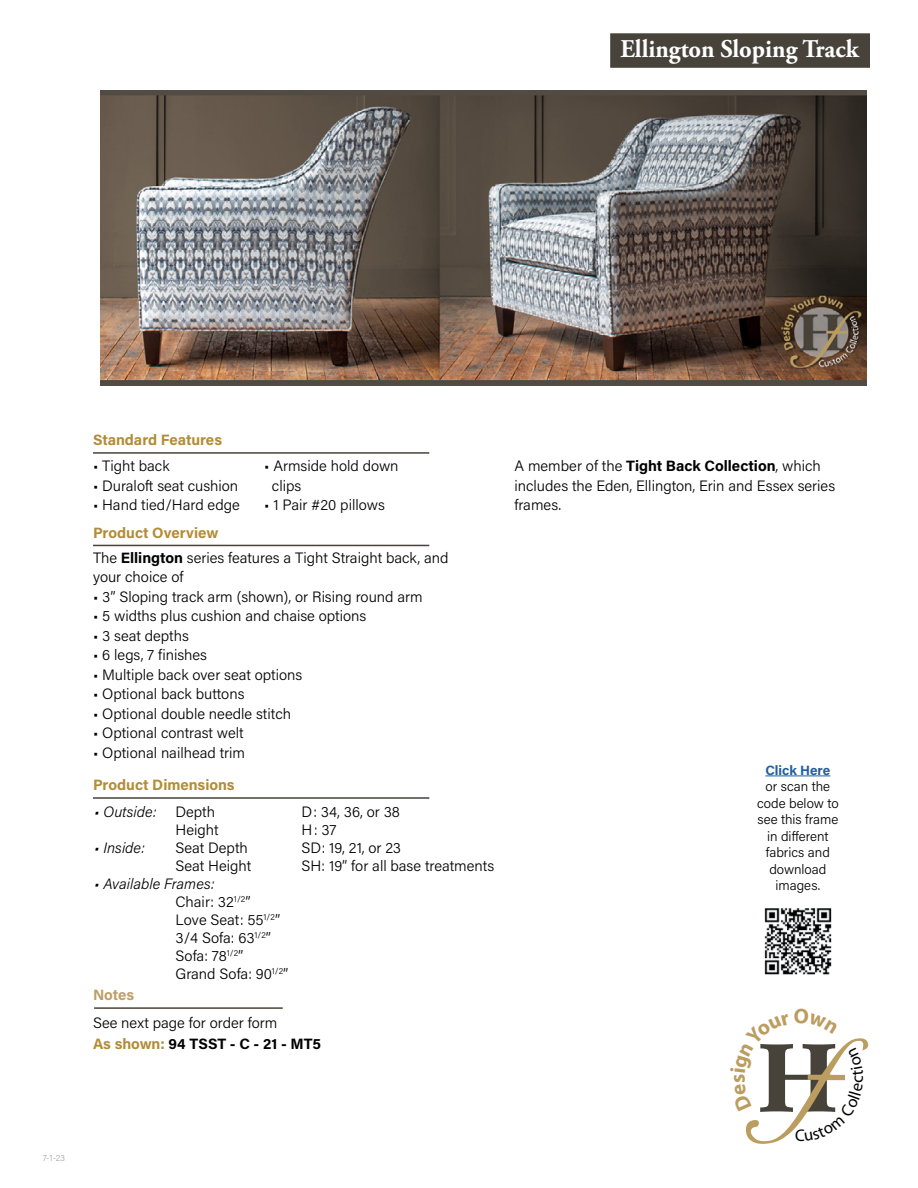
<style>
.page{position:relative;width:918px;height:1188px;background:#fff}
.page>*{position:absolute;margin:0;border:0;box-sizing:border-box;transform-origin:0 0}
.t1{font:700 25.5px "Adobe Garamond Pro";color:#fff;scale:.96 1}
.t2{font:16.8px "Myriad Pro";color:#000}
.t3{font:300 15px/18px "Acumin Pro";color:#000}
.t4{font:700 15px "Acumin Pro";color:#b28c37}
.t5{font:italic 300 15px "Acumin Pro";color:#000}
.t6{font:700 15px "Acumin Pro";letter-spacing:-.005em;color:#bca066}
.t7{font:300 13.5px/16.5px "Acumin Pro";color:#000;text-align:center}
.t8{font:700 13.5px "Acumin Pro";color:#215e9e}
.t9{font:200 9px "Acumin Pro";color:#919396}
.s1{font-weight:700;color:#b28c37}
.s2{font-weight:700}
.s3{font-style:italic}
</style>
<div class="page">
<div style="left:610px;top:33px;width:260px;height:35px;background:#48433a"></div>
<img style="left:100px;top:90px;width:766px;height:295px">
<hr style="left:93px;top:452px;width:336px;height:2px;background:#48433a">
<hr style="left:94px;top:1007px;width:189px;height:2px;background:#48433a">
<hr style="left:93px;top:797px;width:336px;height:2px;background:#48433a">
<hr style="left:93px;top:545px;width:336px;height:1px;background:#48433a">
<hr style="left:765px;top:776px;width:65px;height:1px;background:#215e9e">
<img style="left:764px;top:908px;width:68px;height:67px">
<svg style="left:745px;top:1038px;width:124px;height:106px"></svg>
<h1 class="t1" style="left:620px;top:35px;width:250px">Ellington Sloping Track</h1>
<p class="t4" style="left:93px;top:429px;width:131px">Standard Features</p>
<p class="t3" style="left:93px;top:457px;width:78px">• Tight back</p>
<p class="t3" style="left:93px;top:476px;width:147px">• Duraloft seat cushion</p>
<p class="t3" style="left:93px;top:496px;width:148px">• Hand tied/Hard edge</p>
<p class="t3" style="left:272px;top:456px;width:128px;line-height:19.5px;text-indent:-8px">• Armside hold down clips</p>
<p class="t3" style="left:264px;top:496px;width:122px">• 1 Pair #20 pillows</p>
<p class="t3" style="left:93px;top:519px;width:357px;line-height:25px"><span class="s1">Product Overview<br></span>The <span class="s2">Ellington</span> series features a Tight Straight back, and</p>
<p class="t3" style="left:93px;top:568px;width:92px">your choice of</p>
<p class="t3" style="left:93px;top:587px;width:331px">• 3” Sloping track arm (shown), or Rising round arm</p>
<p class="t3" style="left:93px;top:607px;width:275px">• 5 widths plus cushion and chaise options</p>
<p class="t3" style="left:93px;top:626px;width:97px">• 3 seat depths</p>
<p class="t3" style="left:93px;top:646px;width:116px">• 6 legs, 7 finishes</p>
<p class="t3" style="left:93px;top:665px;width:211px">• Multiple back over seat options</p>
<p class="t3" style="left:93px;top:685px;width:153px">• Optional back buttons</p>
<p class="t3" style="left:93px;top:704px;width:200px">• Optional double needle stitch</p>
<p class="t3" style="left:93px;top:724px;width:152px">• Optional contrast welt</p>
<p class="t3" style="left:93px;top:743px;width:154px">• Optional nailhead trim</p>
<p class="t4" style="left:93px;top:775px;width:143px">Product Dimensions</p>
<p class="t5" style="left:94px;top:801px;width:64px">• Outside:</p>
<p class="t3" style="left:176px;top:802px;width:41px">Depth</p>
<p class="t3" style="left:302px;top:802px;width:100px">D: 34, 36, or 38</p>
<p class="t3" style="left:176px;top:820px;width:45px">Height</p>
<p class="t3" style="left:302px;top:820px;width:37px">H: 37</p>
<p class="t5" style="left:94px;top:837px;width:52px">• Inside:</p>
<p class="t3" style="left:176px;top:838px;width:74px">Seat Depth</p>
<p class="t3" style="left:302px;top:838px;width:101px">SD: 19, 21, or 23</p>
<p class="t3" style="left:176px;top:856px;width:77px">Seat Height</p>
<p class="t3" style="left:302px;top:856px;width:194px">SH: 19” for all base treatments</p>
<p class="t3" style="left:176px;top:874px;width:114px;text-indent:-81px"><span class="s3">• Available Frames:<br></span>Chair: 32<sup>1/2</sup>”<br>Love Seat: 55<sup>1/2</sup>”<br>3/4 Sofa: 63<sup>1/2</sup>”<br>Sofa: 78<sup>1/2</sup>”<br>Grand Sofa: 90<sup>1/2</sup>”</p>
<p class="t6" style="left:93px;top:984px;width:43px">Notes</p>
<p class="t3" style="left:93px;top:1012px;width:230px;line-height:20.7px">See next page for order form<br><span class="s1">As shown:</span> <span class="s2">94 TSST - C - 21 - MT5</span></p>
<p class="t3" style="left:514px;top:456px;width:322px;line-height:19.5px">A member of the <span class="s2">Tight Back Collection</span>, which includes the Eden, Ellington, Erin and Essex series frames.</p>
<p class="t8" style="left:765px;top:760px;width:66px">Click Here</p>
<p class="t7" style="left:757px;top:778px;width:83px">or scan the code below to see this frame in different fabrics and download images.</p>
<p class="t9" style="left:43px;top:1152px;width:24px">7-1-23</p>
<p class="t2" style="left:795px;top:1125px;width:11px">C</p>
</div>
